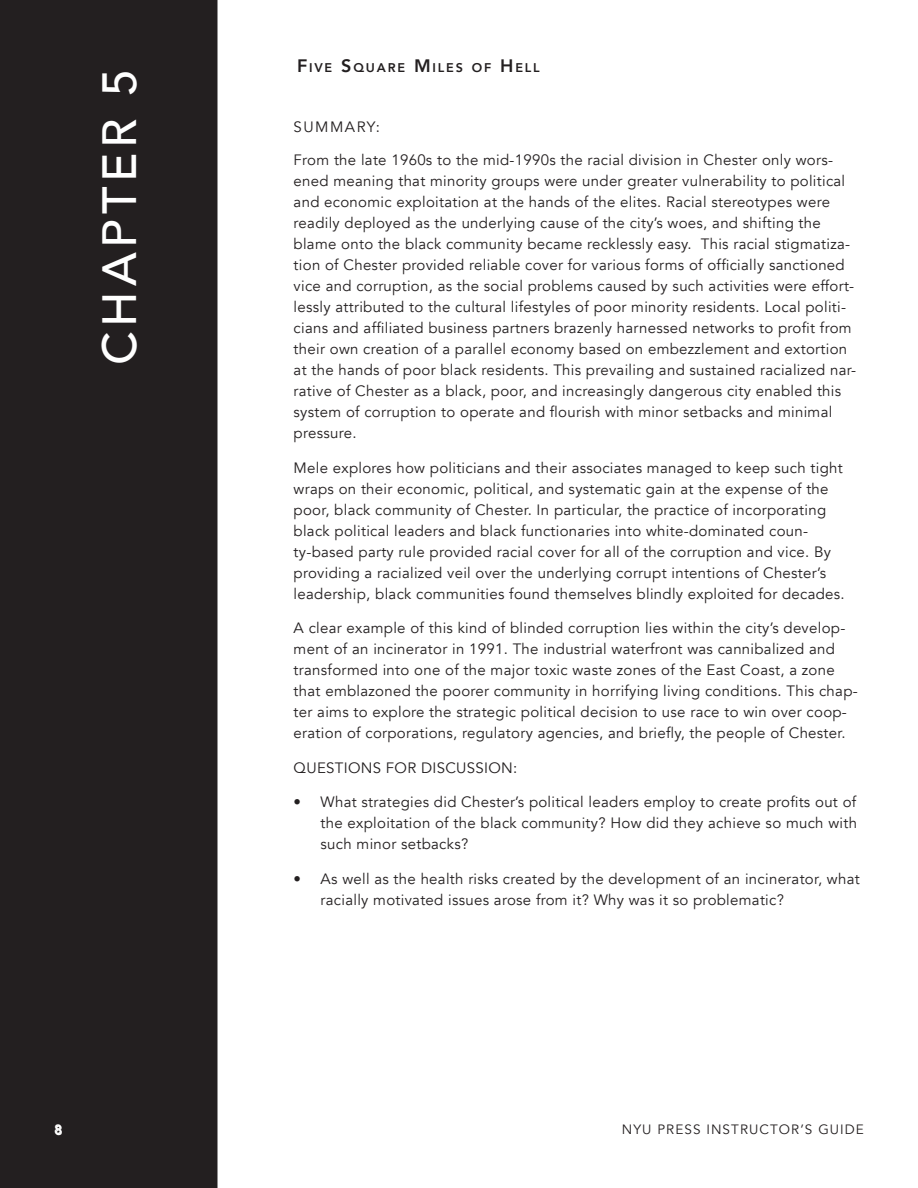
<style>
.page{position:relative;width:918px;height:1188px;background:#fff}
.page>*{position:absolute;margin:0;border:0;box-sizing:border-box;transform-origin:0 0}
.interior__page_title{font:500 48px "Avenir";letter-spacing:.1em;color:#fff}
.interior__summary{font:15px/21px "Avenir";letter-spacing:.02em;color:#231f20}
.interior__page_title-2{font:15px "Avenir";letter-spacing:.1em;color:#231f20}
.t1{font:13.5px "Avenir";letter-spacing:.08em;color:#231f20}
.t2{font:800 13.5px "Avenir";color:#fff}
.interior__page_title-3{font:800 12.6px "Avenir";letter-spacing:.145em;color:#231f20}
.s1{font-size:18px}
</style>
<div class="page">
<div style="left:0;top:0;width:218px;height:1188px;background:#231f20"></div>
<p class="interior__page_title" style="left:78px;top:365px;width:298px;rotate:-90deg">CHAPTER 5</p>
<p class="interior__page_title-3" style="left:297px;top:58px;width:244px"><span class="s1">F</span>IVE <span class="s1">S</span>QUARE <span class="s1">M</span> ILES OF <span class="s1">H</span> ELL</p>
<p class="interior__page_title-2" style="left:294px;top:117px;width:88px">SUMMARY:</p>
<p class="interior__summary" style="left:294px;top:150px;width:564px">From the late 1960s to the mid-1990s the racial division in Chester only wors&shy;ened meaning that minority groups were under greater vulnerability to political and economic exploitation at the hands of the elites. Racial stereotypes were readily deployed as the underlying cause of the city’s woes, and shifting the blame onto the black community became recklessly easy. This racial stigmatiza&shy;tion of Chester provided reliable cover for various forms of officially sanctioned vice and corruption, as the social problems caused by such activities were effort&shy;lessly attributed to the cultural lifestyles of poor minority residents. Local politi&shy;cians and affiliated business partners brazenly harnessed networks to profit from their own creation of a parallel economy based on embezzlement and extortion at the hands of poor black residents. This prevailing and sustained racialized nar&shy;rative of Chester as a black, poor, and increasingly dangerous city enabled this system of corruption to operate and flourish with minor setbacks and minimal pressure.</p>
<p class="interior__summary" style="left:294px;top:457px;width:553px">Mele explores how politicians and their associates managed to keep such tight wraps on their economic, political, and systematic gain at the expense of the poor, black community of Chester. In particular, the practice of incorporating black political leaders and black functionaries into white-dominated coun&shy;ty-based party rule provided racial cover for all of the corruption and vice. By providing a racialized veil over the underlying corrupt intentions of Chester’s leadership, black communities found themselves blindly exploited for decades.</p>
<p class="interior__summary" style="left:294px;top:618px;width:566px">A clear example of this kind of blinded corruption lies within the city’s develop&shy;ment of an incinerator in 1991. The industrial waterfront was cannibalized and transformed into one of the major toxic waste zones of the East Coast, a zone that emblazoned the poorer community in horrifying living conditions. This chap&shy;ter aims to explore the strategic political decision to use race to win over coop&shy;eration of corporations, regulatory agencies, and briefly, the people of Chester.</p>
<p class="interior__summary" style="left:294px;top:757px;width:225px">QUESTIONS FOR DISCUSSION:</p>
<p class="interior__summary" style="left:321px;top:792px;width:538px;text-align:justify;text-indent:-27px">• What strategies did Chester’s political leaders employ to create profits out of the exploitation of the black community? How did they achieve so much with such minor setbacks?</p>
<p class="interior__summary" style="left:321px;top:868px;width:541px;text-indent:-27px">• As well as the health risks created by the development of an incinerator, what racially motivated issues arose from it? Why was it so problematic?</p>
<p class="t2" style="left:54px;top:1119px;width:9px">8</p>
<p class="t1" style="left:622px;top:1121px;width:244px">NYU PRESS INSTRUCTOR’S GUIDE</p>
</div>
